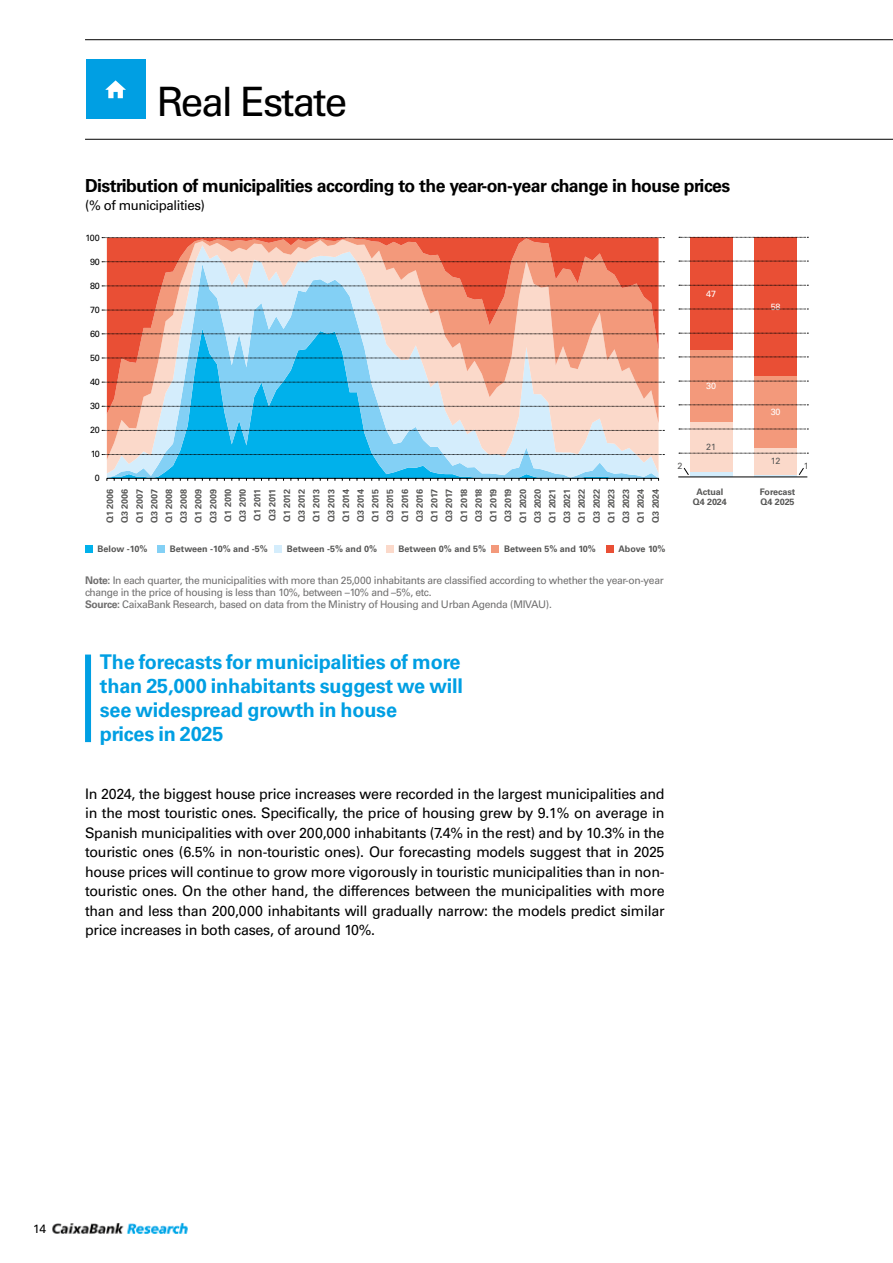
<style>
.page{position:relative;width:893px;height:1263px;background:#fff}
.page>*{position:absolute;margin:0;border:0;box-sizing:border-box;transform-origin:0 0}
.t1{font:40.5px "Univers LT Std";letter-spacing:-.05em;color:#000}
.t2{font:700 20.25px/24px "Univers LT Std";letter-spacing:-.01em;color:#009fe3}
.t3{font:700 18px "Univers LT Std";letter-spacing:-.03em;color:#000}
.t4{font:14.55px/19.5px "Univers LT Std";letter-spacing:-.02em;color:#000;text-align:justify}
.t5{font:13.5px "Univers LT Std";letter-spacing:-.03em;color:#000}
.t6{font:12px "Univers LT Std";color:#000}
.t7{font:10.5px/12px "Univers LT Std";letter-spacing:-.03em;color:#706f6f}
.t8{font:700 9px/14.7px "Univers LT Std";letter-spacing:-.01em;color:#575756;text-align:justify}
.t9{font:9px "Univers LT Std";letter-spacing:-.03em;color:#000}
.t10{font:9px "Univers LT Std";letter-spacing:-.03em;color:#fff}
.t11{font:9px "Univers LT Std";color:#575756}
.s1{font-weight:700}
</style>
<div class="page">
<img style="left:52px;top:1223px;width:136px;height:11px">
<div style="left:86px;top:60px;width:59px;height:59px;background:#009fe3"></div>
<svg style="left:105px;top:80px;width:21px;height:18px"></svg>
<hr style="left:85px;top:139px;width:808px;height:1px;background:#000">
<hr style="left:85px;top:39px;width:808px;height:1px;background:#000">
<svg style="left:107px;top:473px;width:552px;height:5px;background:#3ebae7"></svg>
<svg style="left:107px;top:460px;width:552px;height:13px;background:#6fcef2"></svg>
<svg style="left:107px;top:414px;width:552px;height:46px;background:#93cfe4"></svg>
<svg style="left:107px;top:238px;width:552px;height:176px;background:#ceaeaa"></svg>
<hr style="left:754px;top:475px;width:43px;height:2px;background:#d4edfc">
<div style="left:690px;top:471px;width:42px;height:6px;background:#d4edfc"></div>
<div style="left:754px;top:447px;width:43px;height:28px;background:#fbd9ca"></div>
<div style="left:690px;top:422px;width:42px;height:49px;background:#fbd9ca"></div>
<div style="left:754px;top:376px;width:43px;height:71px;background:#f3997b"></div>
<div style="left:690px;top:350px;width:42px;height:72px;background:#f3997b"></div>
<div style="left:754px;top:237px;width:43px;height:139px;background:#e94f35"></div>
<div style="left:690px;top:237px;width:42px;height:113px;background:#e94f35"></div>
<hr style="left:678px;top:477px;width:129px;height:1px;background:#000">
<svg style="left:102px;top:237px;width:561px;height:1px"></svg>
<svg style="left:102px;top:261px;width:561px;height:1px"></svg>
<svg style="left:102px;top:286px;width:561px;height:1px"></svg>
<svg style="left:102px;top:310px;width:561px;height:1px"></svg>
<svg style="left:102px;top:334px;width:561px;height:1px"></svg>
<svg style="left:102px;top:358px;width:561px;height:1px"></svg>
<svg style="left:102px;top:382px;width:561px;height:1px"></svg>
<svg style="left:102px;top:406px;width:561px;height:1px"></svg>
<svg style="left:102px;top:430px;width:561px;height:1px"></svg>
<svg style="left:102px;top:454px;width:561px;height:1px"></svg>
<svg style="left:679px;top:237px;width:129px;height:1px"></svg>
<svg style="left:679px;top:261px;width:129px;height:1px"></svg>
<svg style="left:679px;top:285px;width:129px;height:1px"></svg>
<svg style="left:679px;top:309px;width:129px;height:1px"></svg>
<svg style="left:679px;top:333px;width:129px;height:1px"></svg>
<svg style="left:679px;top:357px;width:129px;height:1px"></svg>
<svg style="left:679px;top:381px;width:129px;height:1px"></svg>
<svg style="left:679px;top:405px;width:129px;height:1px"></svg>
<svg style="left:679px;top:429px;width:129px;height:1px"></svg>
<svg style="left:679px;top:453px;width:129px;height:1px"></svg>
<hr style="left:107px;top:478px;width:552px;height:1px;background:#000">
<div style="left:386px;top:545px;width:8px;height:7px;background:#fbd9ca"></div>
<div style="left:85px;top:545px;width:8px;height:7px;background:#00b1eb"></div>
<div style="left:492px;top:545px;width:7px;height:7px;background:#f3997b"></div>
<div style="left:157px;top:545px;width:8px;height:7px;background:#83d0f5"></div>
<div style="left:606px;top:545px;width:8px;height:7px;background:#e94f35"></div>
<div style="left:274px;top:545px;width:8px;height:7px;background:#d4edfc"></div>
<svg style="left:684px;top:468px;width:5px;height:7px"></svg>
<svg style="left:799px;top:468px;width:5px;height:7px"></svg>
<div style="left:85px;top:654px;width:6px;height:88px;background:#009fe3"></div>
<h1 class="t1" style="left:157px;top:78px;width:192px">Real Estate</h1>
<p class="t3" style="left:85px;top:175px;width:647px">Distribution of municipalities according to the year-on-year change in house prices</p>
<p class="t5" style="left:85px;top:197px;width:121px">(% of municipalities)</p>
<p class="t9" style="left:86px;top:233px;width:16px">100</p>
<p class="t9" style="left:90px;top:257px;width:11px">90</p>
<p class="t9" style="left:90px;top:281px;width:11px">80</p>
<p class="t9" style="left:90px;top:305px;width:11px">70</p>
<p class="t9" style="left:90px;top:328px;width:11px">60</p>
<p class="t9" style="left:90px;top:352px;width:11px">50</p>
<p class="t9" style="left:90px;top:376px;width:11px">40</p>
<p class="t9" style="left:90px;top:400px;width:11px">30</p>
<p class="t9" style="left:90px;top:424px;width:11px">20</p>
<p class="t9" style="left:91px;top:448px;width:11px">10</p>
<p class="t9" style="left:95px;top:472px;width:7px">0</p>
<p class="t8" style="left:103px;top:523px;width:36px;rotate:-90deg">Q1 2006<br>Q3 2006<br>Q1 2007<br>Q3 2007<br>Q1 2008<br>Q3 2008<br>Q1 2009<br>Q3 2009<br>Q1 2010<br>Q3 2010<br>Q1 2011<br>Q3 2011<br>Q1 2012<br>Q3 2012<br>Q1 2013<br>Q3 2013<br>Q1 2014<br>Q3 2014<br>Q1 2015<br>Q3 2015<br>Q1 2016<br>Q3 2016<br>Q1 2017<br>Q3 2017<br>Q1 2018<br>Q3 2018<br>Q1 2019<br>Q3 2019<br>Q1 2020<br>Q3 2020<br>Q1 2021<br>Q3 2021<br>Q1 2022<br>Q3 2022<br>Q1 2023<br>Q3 2023<br>Q1 2024<br>Q3 2024</p>
<p class="t8" style="left:693px;top:486px;width:35px;line-height:10.5px;text-align:center">Actual<br>Q4 2024</p>
<p class="t8" style="left:760px;top:486px;width:37px;line-height:10.5px">Forecast<br>Q4 2025</p>
<p class="t8" style="left:98px;top:541px;width:51px">Below -10%</p>
<p class="t8" style="left:170px;top:541px;width:99px">Between -10% and -5%</p>
<p class="t8" style="left:287px;top:541px;width:92px">Between -5% and 0%</p>
<p class="t8" style="left:399px;top:541px;width:89px">Between 0% and 5%</p>
<p class="t8" style="left:504px;top:541px;width:93px">Between 5% and 10%</p>
<p class="t8" style="left:618px;top:541px;width:49px">Above 10%</p>
<p class="t10" style="left:706px;top:288px;width:11px">47</p>
<p class="t10" style="left:771px;top:301px;width:11px">58</p>
<p class="t10" style="left:706px;top:381px;width:11px">30</p>
<p class="t10" style="left:771px;top:406px;width:11px">30</p>
<p class="t11" style="left:706px;top:441px;width:11px">21</p>
<p class="t11" style="left:771px;top:456px;width:11px">12</p>
<p class="t11" style="left:678px;top:461px;width:7px">2</p>
<p class="t11" style="left:804px;top:461px;width:7px">1</p>
<p class="t7" style="left:85px;top:574px;width:580px"><span class="s1">Note:</span> In each quarter, the municipalities with more than 25,000 inhabitants are classified according to whether the year-on-year change in the price of housing is less than 10%, between –10% and –5%, etc.<br><span class="s1">Source:</span> CaixaBank Research, based on data from the Ministry of Housing and Urban Agenda (MIVAU).</p>
<h2 class="t2" style="left:100px;top:650px;width:364px">The forecasts for municipalities of more than 25,000 inhabitants suggest we will see widespread growth in house<br>prices in 2025</h2>
<p class="t4" style="left:85px;top:784px;width:581px">In 2024, the biggest house price increases were recorded in the largest municipalities and in the most touristic ones. Specifically, the price of housing grew by 9.1% on average in Spanish municipalities with over 200,000 inhabitants (7.4% in the rest) and by 10.3% in the touristic ones (6.5% in non-touristic ones). Our forecasting models suggest that in 2025 house prices will continue to grow more vigorously in touristic municipalities than in non&shy;touristic ones. On the other hand, the differences between the municipalities with more than and less than 200,000 inhabitants will gradually narrow: the models predict similar price increases in both cases, of around 10%.</p>
<p class="t6" style="left:33px;top:1222px;width:14px">14</p>
</div>
